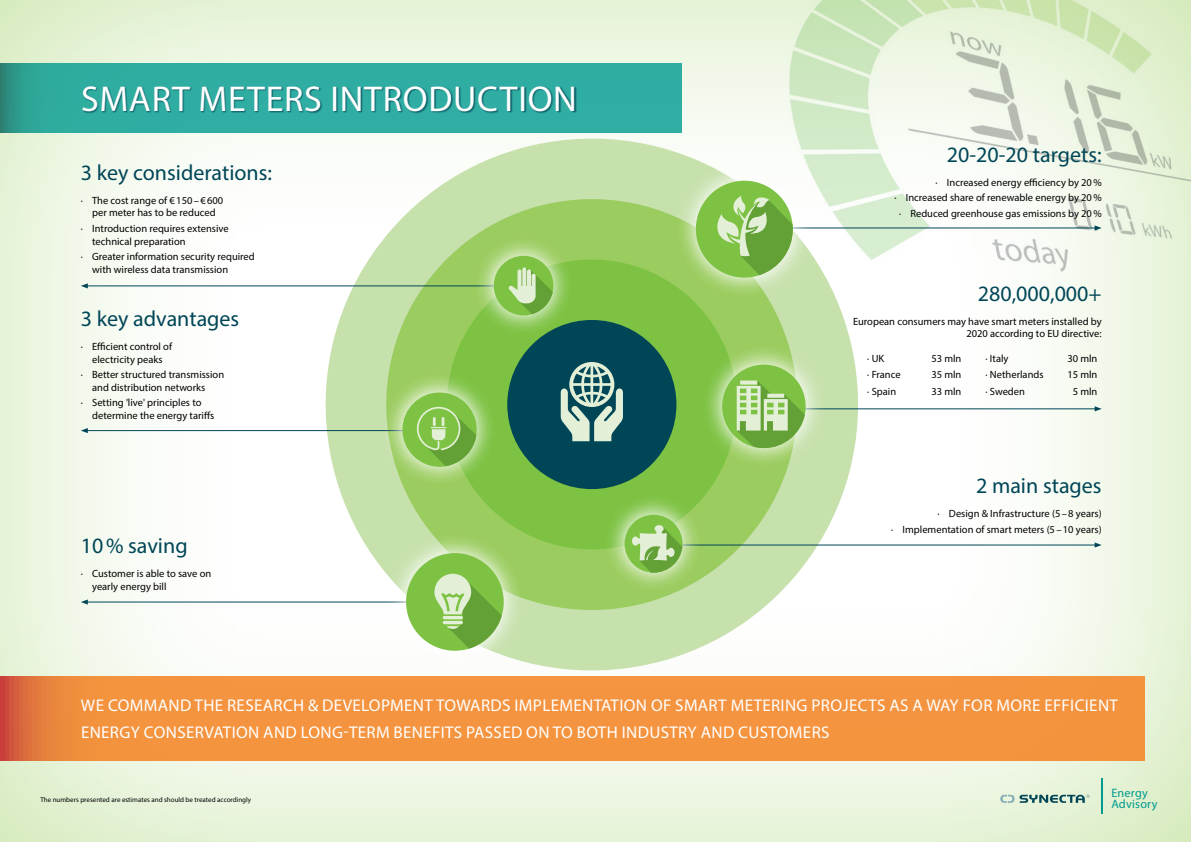
<style>
.page{position:relative;width:1191px;height:842px;background:#fff}
.page>*{position:absolute;margin:0;border:0;box-sizing:border-box;transform-origin:0 0}
.t1{font:36px "Myriad Pro";letter-spacing:.02em;color:#fff}
.t2{font:22px "Myriad Pro";color:#004657}
.t3{font:17px "Myriad Pro";letter-spacing:.02em;color:#fff}
.t4{font:12.2px/11.3px "Myriad Pro";letter-spacing:.02em;color:#009b90}
.t5{font:10.5px/12.6px "Myriad Pro";color:#000}
.t6{font:7px "Myriad Pro";color:#000}
</style>
<div class="page">
<div style="left:0;top:0;width:1191px;height:842px;background:#88c540;opacity:.5"></div>
<img style="left:772px;top:0;width:419px;height:293px">
<svg style="left:294px;top:112px;width:595px;height:564px"></svg>
<svg style="left:362px;top:175px;width:460px;height:459px;fill:#c7e1ad"></svg>
<svg style="left:429px;top:242px;width:325px;height:325px;fill:#7dc242"></svg>
<div style="left:507px;top:320px;width:169px;height:169px;background:#004657;border-radius:50%"></div>
<svg style="left:561px;top:362px;width:62px;height:79px"></svg>
<svg style="left:0;top:63px;width:681px;height:69px"></svg>
<div style="left:83px;top:86px;width:493px;height:28px;background:#004657;opacity:.75"></div>
<svg style="left:1000px;top:794px;width:89px;height:9px"></svg>
<hr style="left:1101px;top:778px;width:1px;height:35px;background:#009b90">
<div style="left:0;top:676px;width:1144px;height:85px;background:#f5943f"></div>
<hr style="left:86px;top:285px;width:428px;height:1px;background:#004657">
<svg style="left:81px;top:283px;width:7px;height:5px"></svg>
<hr style="left:761px;top:408px;width:335px;height:1px;background:#004657">
<svg style="left:1094px;top:406px;width:7px;height:5px"></svg>
<hr style="left:762px;top:227px;width:334px;height:1px;background:#004657">
<svg style="left:1094px;top:225px;width:7px;height:6px"></svg>
<hr style="left:644px;top:544px;width:452px;height:1px;background:#004657">
<svg style="left:1094px;top:542px;width:7px;height:6px"></svg>
<hr style="left:86px;top:601px;width:350px;height:1px;background:#004657">
<svg style="left:81px;top:599px;width:7px;height:6px"></svg>
<hr style="left:86px;top:430px;width:352px;height:1px;background:#004657">
<svg style="left:81px;top:428px;width:7px;height:5px"></svg>
<svg style="left:473px;top:235px;width:101px;height:101px"></svg>
<div style="left:494px;top:256px;width:59px;height:59px;background:#7dc242;border-radius:50%"></div>
<svg style="left:508px;top:267px;width:45px;height:47px"></svg>
<svg style="left:382px;top:372px;width:115px;height:115px"></svg>
<div style="left:402px;top:392px;width:75px;height:75px;background:#7dc242;border-radius:50%"></div>
<svg style="left:417px;top:407px;width:59px;height:59px"></svg>
<svg style="left:385px;top:532px;width:139px;height:140px"></svg>
<div style="left:406px;top:553px;width:98px;height:98px;background:#7dc242;border-radius:50%"></div>
<svg style="left:434px;top:574px;width:68px;height:75px"></svg>
<svg style="left:675px;top:160px;width:138px;height:138px"></svg>
<div style="left:696px;top:181px;width:96px;height:97px;background:#7dc242;border-radius:50%"></div>
<svg style="left:715px;top:196px;width:77px;height:79px"></svg>
<svg style="left:701px;top:344px;width:125px;height:125px"></svg>
<div style="left:722px;top:365px;width:83px;height:83px;background:#7dc242;border-radius:50%"></div>
<svg style="left:736px;top:380px;width:69px;height:68px"></svg>
<svg style="left:604px;top:494px;width:99px;height:99px"></svg>
<div style="left:624px;top:515px;width:58px;height:58px;background:#7dc242;border-radius:50%"></div>
<svg style="left:632px;top:525px;width:50px;height:48px"></svg>
<h1 class="t1" style="left:81px;top:77px;width:497px">SMART METERS INTRODUCTION</h1>
<h2 class="t2" style="left:81px;top:159px;width:193px">3 key considerations:</h2>
<p class="t5" style="left:81px;top:194px;width:144px;text-align:center">· The cost range of €150–€600 per meter has to be reduced</p>
<p class="t5" style="left:92px;top:222px;width:138px;text-indent:-11px">· Introduction requires extensive technical preparation</p>
<p class="t5" style="left:92px;top:250px;width:164px;text-indent:-11px">· Greater information security required with wireless data transmission</p>
<h2 class="t2" style="left:81px;top:305px;width:160px">3 key advantages</h2>
<p class="t5" style="left:81px;top:340px;width:93px;text-align:center">· Efficient control of electricity peaks</p>
<p class="t5" style="left:92px;top:368px;width:133px;text-indent:-11px">· Better structured transmission and distribution networks</p>
<p class="t5" style="left:92px;top:396px;width:124px;text-indent:-11px">· Setting 'live' principles to determine the energy tariffs</p>
<h2 class="t2" style="left:81px;top:532px;width:108px">10% saving</h2>
<p class="t5" style="left:92px;top:567px;width:121px;text-indent:-11px">· Customer is able to save on yearly energy bill</p>
<h2 class="t2" style="left:947px;top:141px;width:156px">20-20-20 targets:</h2>
<p class="t5" style="left:894px;top:175px;width:209px;line-height:15.4px;text-align:right">· Increased energy efficiency by 20%<br>· Increased share of renewable energy by 20% · Reduced greenhouse gas emissions by 20%</p>
<h2 class="t2" style="left:977px;top:280px;width:125px">280,000,000+</h2>
<p class="t5" style="left:853px;top:315px;width:250px;text-align:right">European consumers may have smart meters installed by<br>2020 according to EU directive:</p>
<p class="t5" style="left:867px;top:352px;width:18px">· UK</p>
<p class="t5" style="left:931px;top:352px;width:32px">53 mln</p>
<p class="t5" style="left:985px;top:352px;width:25px">· Italy</p>
<p class="t5" style="left:1067px;top:352px;width:32px">30 mln</p>
<p class="t5" style="left:867px;top:368px;width:35px">· France</p>
<p class="t5" style="left:931px;top:368px;width:32px">35 mln</p>
<p class="t5" style="left:985px;top:368px;width:60px">· Netherlands</p>
<p class="t5" style="left:1067px;top:368px;width:32px">15 mln</p>
<p class="t5" style="left:867px;top:385px;width:30px">· Spain</p>
<p class="t5" style="left:931px;top:385px;width:32px">33 mln</p>
<p class="t5" style="left:985px;top:385px;width:41px">· Sweden</p>
<p class="t5" style="left:1072px;top:385px;width:26px">5 mln</p>
<h2 class="t2" style="left:976px;top:472px;width:127px">2 main stages</h2>
<p class="t5" style="left:891px;top:506px;width:212px;line-height:15.4px;text-align:right">· Design &amp; Infrastructure (5–8 years)<br>· Implementation of smart meters (5–10 years)</p>
<h3 class="t3" style="left:81px;top:695px;width:40px">We command</h3>
<h3 class="t3" style="left:195px;top:695px;width:43px">the researc</h3>
<h3 class="t3" style="left:293px;top:695px;width:109px">h &amp; development</h3>
<h3 class="t3" style="left:436px;top:695px;width:12px">towards</h3>
<h3 class="t3" style="left:514px;top:695px;width:47px">implementation</h3>
<h3 class="t3" style="left:651px;top:695px;width:36px">of smart</h3>
<h3 class="t3" style="left:730px;top:695px;width:11px">meterin</h3>
<h3 class="t3" style="left:796px;top:695px;width:63px">g projects</h3>
<h3 class="t3" style="left:889px;top:695px;width:119px">as away for more</h3>
<h3 class="t3" style="left:1044px;top:695px;width:35px">efficient</h3>
<h3 class="t3" style="left:81px;top:722px;width:11px">ener</h3>
<h3 class="t3" style="left:119px;top:722px;width:36px">gy conser</h3>
<h3 class="t3" style="left:205px;top:722px;width:19px">vation</h3>
<h3 class="t3" style="left:263px;top:722px;width:12px">and</h3>
<h3 class="t3" style="left:301px;top:722px;width:60px">lon g-term</h3>
<h3 class="t3" style="left:393px;top:722px;width:91px">benefits passed</h3>
<h3 class="t3" style="left:526px;top:722px;width:106px">on to both industr</h3>
<h3 class="t3" style="left:687px;top:722px;width:25px">y and</h3>
<h3 class="t3" style="left:738px;top:722px;width:11px">customers</h3>
<p class="t6" style="left:40px;top:795px;width:212px">The numbers presented are estimates and should be treated accordingly</p>
<p class="t4" style="left:1111px;top:787px;width:48px">Energy<br>Advisory</p>
</div>
